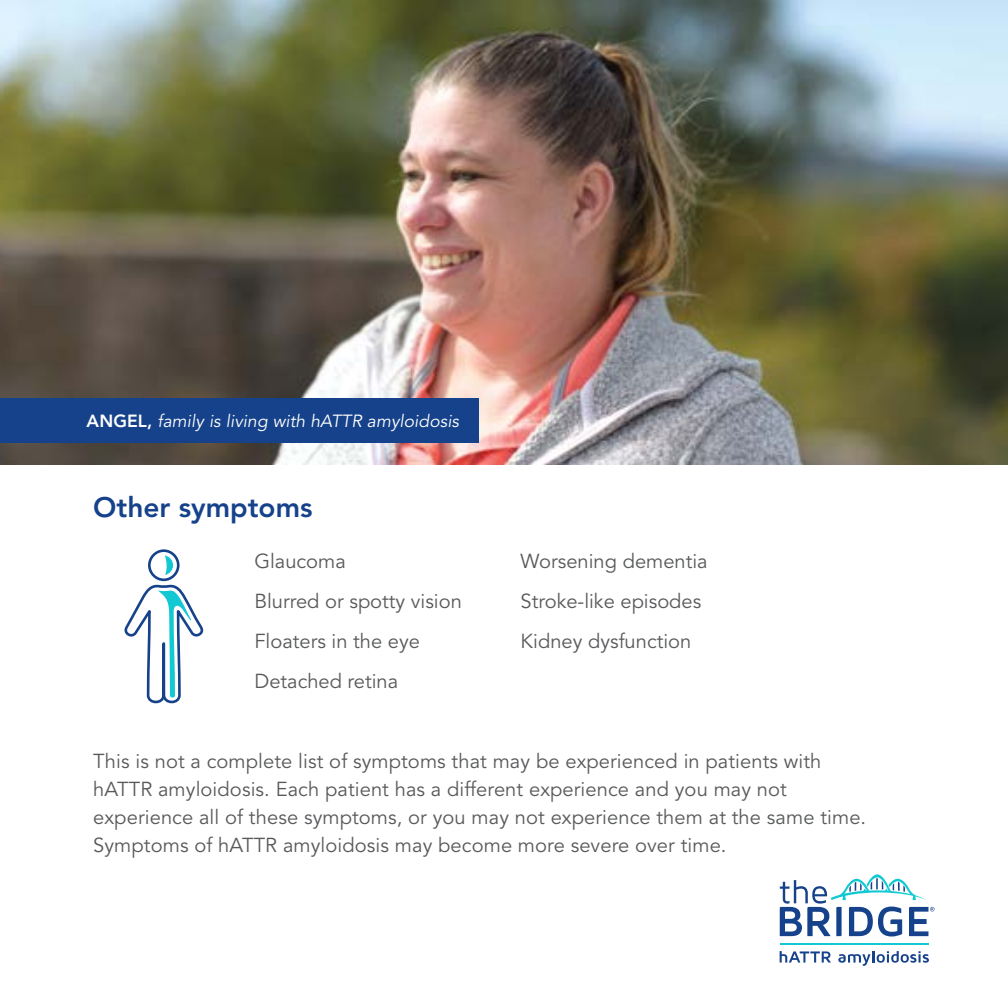
<style>
.page{position:relative;width:1008px;height:1008px;background:#fff}
.page>*{position:absolute;margin:0;border:0;box-sizing:border-box;transform-origin:0 0}
.t1{font:800 28px "Avenir LT Std";color:#15428a}
.Body{font:20.12px/28px "Avenir LT Std";letter-spacing:.005em;color:#58595b}
.Quote_Attribute{font:italic 17.5px "Avenir LT Std";letter-spacing:.005em;color:#fff}
.s1{font-weight:800;font-style:normal}
</style>
<div class="page">
<img style="left:0;top:0;width:1008px;height:465px">
<div style="left:0;top:398px;width:479px;height:45px;background:#15428a"></div>
<svg style="left:124px;top:549px;width:80px;height:155px"></svg>
<svg style="left:780px;top:951px;width:51px;height:12px"></svg>
<svg style="left:838px;top:951px;width:91px;height:15px"></svg>
<hr style="left:780px;top:943px;width:148px;height:1px;background:#12c9d3">
<svg style="left:780px;top:874px;width:155px;height:63px"></svg>
<p class="Quote_Attribute" style="left:87px;top:411px;width:374px"><span class="s1">ANGEL,</span> family is living with hATTR amyloidosis</p>
<h2 class="t1" style="left:93px;top:491px;width:221px">Other symptoms</h2>
<p class="Body" style="left:254px;top:547px;width:93px">Glaucoma</p>
<p class="Body" style="left:254px;top:587px;width:209px">Blurred or spotty vision</p>
<p class="Body" style="left:254px;top:628px;width:167px">Floaters in the eye</p>
<p class="Body" style="left:254px;top:668px;width:145px">Detached retina</p>
<p class="Body" style="left:521px;top:547px;width:189px">Worsening dementia</p>
<p class="Body" style="left:521px;top:587px;width:182px">Stroke-like episodes</p>
<p class="Body" style="left:521px;top:628px;width:172px">Kidney dysfunction</p>
<p class="Body" style="left:93px;top:747px;width:774px">This is not a complete list of symptoms that may be experienced in patients with hATTR amyloidosis. Each patient has a different experience and you may not experience all of these symptoms, or you may not experience them at the same time.<br>Symptoms of hATTR amyloidosis may become more severe over time.</p>
</div>
